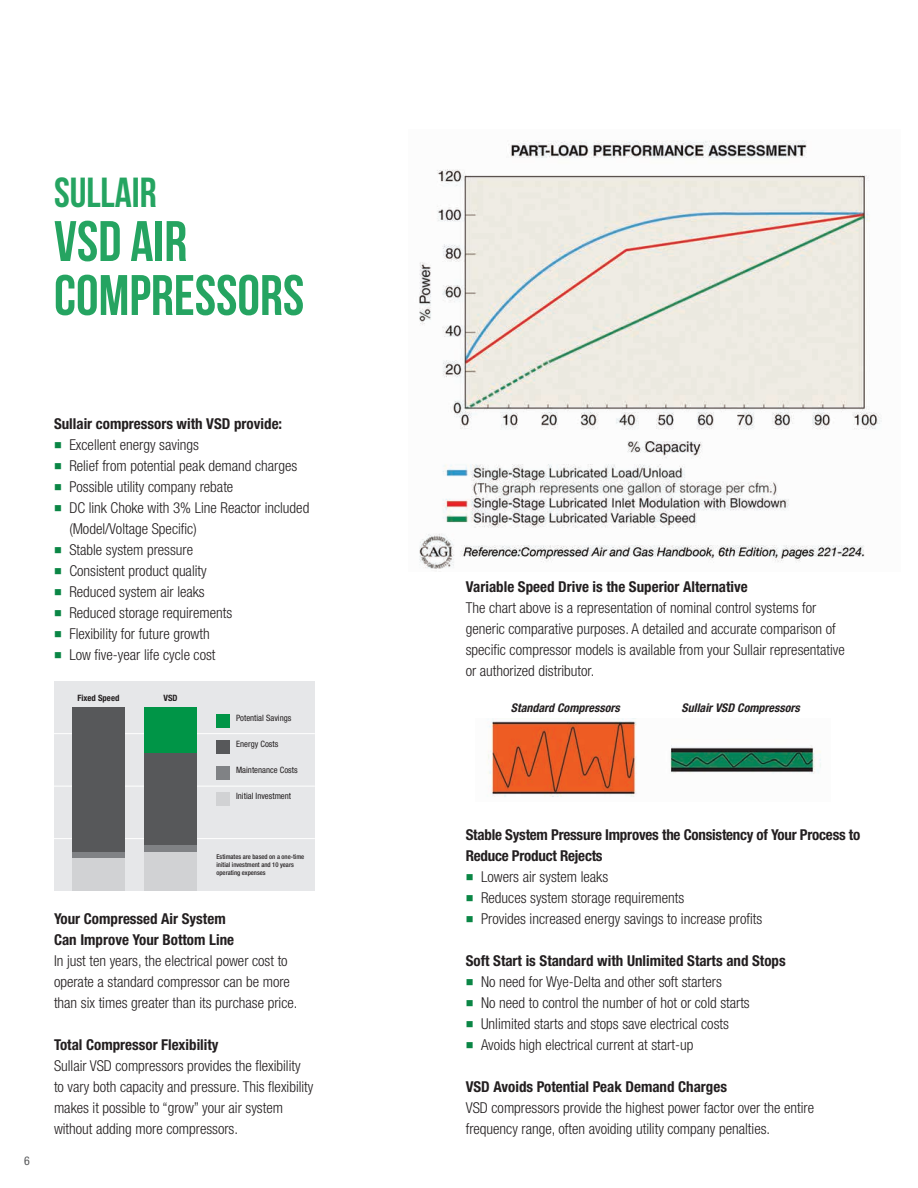
<style>
.page{position:relative;width:918px;height:1188px;background:#fff}
.page>*{position:absolute;margin:0;border:0;box-sizing:border-box;transform-origin:0 0}
.t1{font:700 57px/54px "Bebas Neue";color:#25a461}
.t2{font:700 42px "Bebas Neue";color:#25a461}
.Body_Copy{font:300 condensed 15px/21px "Helvetica Neue LT Std";color:#231f20}
.Sub_Headline{font:700 condensed 15px/21px "Helvetica Neue LT Std";color:#231f20}
.Sub_Headline-2{font:italic 700 condensed 12px "Helvetica Neue LT Std";color:#231f20}
.t3{font:condensed 12px "Helvetica Neue LT Std";color:#57585a}
.t4{font:condensed 8.7px "Helvetica Neue LT Std";color:#231f20}
.t5{font:700 condensed 8.7px "Helvetica Neue LT Std";color:#231f20}
.t6{font:500 condensed 6.6px/7.8px "Helvetica Neue LT Std";color:#231f20}
.s1{color:#0a8645}
</style>
<div class="page">
<div style="left:54px;top:681px;width:261px;height:210px;background:#e6e7e9"></div>
<hr style="left:54px;top:733px;width:261px;height:1px;background:#fff">
<hr style="left:54px;top:786px;width:261px;height:1px;background:#fff">
<hr style="left:54px;top:838px;width:261px;height:1px;background:#fff">
<div style="left:72px;top:858px;width:53px;height:33px;background:#d1d2d4"></div>
<div style="left:72px;top:852px;width:53px;height:6px;background:#808285"></div>
<div style="left:72px;top:707px;width:53px;height:145px;background:#57585a"></div>
<div style="left:216px;top:740px;width:14px;height:13px;background:#57585a"></div>
<div style="left:216px;top:714px;width:14px;height:13px;background:#009547"></div>
<div style="left:216px;top:766px;width:14px;height:14px;background:#808285"></div>
<div style="left:216px;top:793px;width:14px;height:13px;background:#d1d2d4"></div>
<div style="left:144px;top:852px;width:53px;height:39px;background:#d1d2d4"></div>
<div style="left:144px;top:845px;width:53px;height:7px;background:#808285"></div>
<div style="left:144px;top:753px;width:53px;height:92px;background:#57585a"></div>
<div style="left:144px;top:707px;width:53px;height:46px;background:#009547"></div>
<img style="left:487px;top:718px;width:334px;height:79px">
<img style="left:419px;top:140px;width:463px;height:429px">
<p class="t2" style="left:54px;top:169px;width:104px">SULLAIR</p>
<p class="t1" style="left:54px;top:214px;width:252px">VSD AIR<br>COMPRESSORS</p>
<p class="t3" style="left:24px;top:1154px;width:7px">6</p>
<p class="Sub_Headline" style="left:54px;top:413px;width:230px">Sullair compressors with VSD provide:</p>
<p class="Body_Copy" style="left:54px;top:434px;width:146px"><span class="s1">■</span> Excellent energy savings</p>
<p class="Body_Copy" style="left:54px;top:455px;width:245px"><span class="s1">■</span> Relief from potential peak demand charges</p>
<p class="Body_Copy" style="left:54px;top:476px;width:181px"><span class="s1">■</span> Possible utility company rebate</p>
<p class="Body_Copy" style="left:69px;top:497px;width:242px;text-indent:-15px"><span class="s1">■</span> DC link Choke with 3% Line Reactor included (Model/Voltage Specific)</p>
<p class="Body_Copy" style="left:54px;top:539px;width:141px"><span class="s1">■</span> Stable system pressure</p>
<p class="Body_Copy" style="left:54px;top:560px;width:154px"><span class="s1">■</span> Consistent product quality</p>
<p class="Body_Copy" style="left:54px;top:581px;width:152px"><span class="s1">■</span> Reduced system air leaks</p>
<p class="Body_Copy" style="left:54px;top:602px;width:180px"><span class="s1">■</span> Reduced storage requirements</p>
<p class="Body_Copy" style="left:54px;top:623px;width:157px"><span class="s1">■</span> Flexibility for future growth</p>
<p class="Body_Copy" style="left:54px;top:644px;width:163px"><span class="s1">■</span> Low five-year life cycle cost</p>
<p class="t5" style="left:77px;top:692px;width:44px">Fixed Speed</p>
<p class="t5" style="left:164px;top:692px;width:16px">VSD</p>
<p class="t4" style="left:236px;top:712px;width:57px">Potential Savings</p>
<p class="t4" style="left:236px;top:739px;width:44px">Energy Costs</p>
<p class="t4" style="left:236px;top:765px;width:63px">Maintenance Costs</p>
<p class="t4" style="left:236px;top:791px;width:57px">Initial Investment</p>
<p class="t6" style="left:216px;top:853px;width:89px">Estimates are based on a one-time initial investment and 10 years operating expenses</p>
<p class="Sub_Headline" style="left:54px;top:908px;width:182px">Your Compressed Air System<br>Can Improve Your Bottom Line</p>
<p class="Body_Copy" style="left:54px;top:950px;width:245px">In just ten years, the electrical power cost to operate a standard compressor can be more than six times greater than its purchase price.</p>
<p class="Sub_Headline" style="left:54px;top:1034px;width:166px">Total Compressor Flexibility</p>
<p class="Body_Copy" style="left:54px;top:1055px;width:261px">Sullair VSD compressors provides the flexibility to vary both capacity and pressure. This flexibility makes it possible to “grow” your air system without adding more compressors.</p>
<p class="Sub_Headline" style="left:466px;top:576px;width:284px">Variable Speed Drive is the Superior Alternative</p>
<p class="Body_Copy" style="left:466px;top:597px;width:381px">The chart above is a representation of nominal control systems for generic comparative purposes. A detailed and accurate comparison of specific compressor models is available from your Sullair representative or authorized distributor.</p>
<p class="Sub_Headline-2" style="left:511px;top:701px;width:110px">Standard Compressors</p>
<p class="Sub_Headline-2" style="left:682px;top:701px;width:120px">Sullair VSD Compressors</p>
<p class="Sub_Headline" style="left:466px;top:824px;width:396px">Stable System Pressure Improves the Consistency of Your Process to<br>Reduce Product Rejects</p>
<p class="Body_Copy" style="left:466px;top:866px;width:144px"><span class="s1">■</span> Lowers air system leaks</p>
<p class="Body_Copy" style="left:466px;top:887px;width:220px"><span class="s1">■</span> Reduces system storage requirements</p>
<p class="Body_Copy" style="left:466px;top:908px;width:298px"><span class="s1">■</span> Provides increased energy savings to increase profits</p>
<p class="Sub_Headline" style="left:466px;top:950px;width:322px">Soft Start is Standard with Unlimited Starts and Stops</p>
<p class="Body_Copy" style="left:466px;top:971px;width:258px"><span class="s1">■</span> No need for Wye-Delta and other soft starters</p>
<p class="Body_Copy" style="left:466px;top:992px;width:286px"><span class="s1">■</span> No need to control the number of hot or cold starts</p>
<p class="Body_Copy" style="left:466px;top:1013px;width:265px"><span class="s1">■</span> Unlimited starts and stops save electrical costs</p>
<p class="Body_Copy" style="left:466px;top:1034px;width:229px"><span class="s1">■</span> Avoids high electrical current at start-up</p>
<p class="Sub_Headline" style="left:466px;top:1076px;width:263px">VSD Avoids Potential Peak Demand Charges</p>
<p class="Body_Copy" style="left:466px;top:1097px;width:350px">VSD compressors provide the highest power factor over the entire frequency range, often avoiding utility company penalties.</p>
</div>
